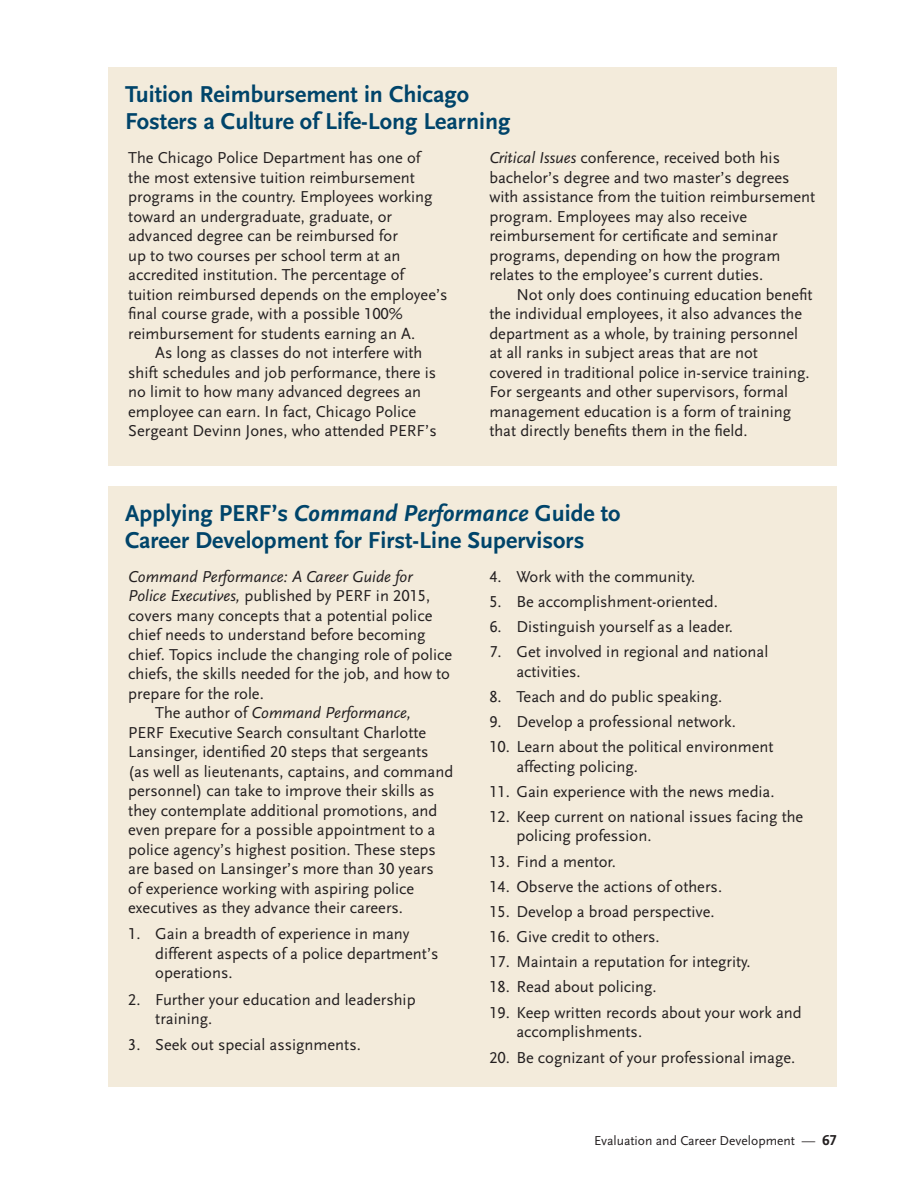
<style>
.page{position:relative;width:918px;height:1188px;background:#fff}
.page>*{position:absolute;margin:0;border:0;box-sizing:border-box;transform-origin:0 0}
.sidebar_-_title{font:700 24px/27px "Scala Sans LF";color:#00446a}
.sidebar_-_text{font:16.5px/19.5px "Scala Sans LF";color:#231f20}
.sidebar_-_text_no_in{font:16.5px/19.5px "Scala Sans LF";color:#231f20}
.t1{font:13.5px "Scala Sans LF";color:#231f20}
.s1{font-style:italic}
.s2{font-weight:700;font-size:15px}
</style>
<div class="page">
<div style="left:108px;top:68px;width:729px;height:398px;background:#f3ebdb"></div>
<div style="left:108px;top:486px;width:729px;height:601px;background:#f3ebdb"></div>
<p class="sidebar_-_title" style="left:125px;top:82px;width:386px">Tuition Reimbursement in Chicago<br>Fosters a Culture of Life-Long Learning</p>
<p class="sidebar_-_text_no_in" style="left:128px;top:148px;width:321px">The Chicago Police Department has one of<br>the most extensive tuition reimbursement programs in the country. Employees working toward an undergraduate, graduate, or advanced degree can be reimbursed for<br>up to two courses per school term at an accredited institution. The percentage of tuition reimbursed depends on the employee’s final course grade, with a possible 100% reimbursement for students earning an A.</p>
<p class="sidebar_-_text" style="left:128px;top:343px;width:310px;text-indent:27px">As long as classes do not interfere with shift schedules and job performance, there is no limit to how many advanced degrees an employee can earn. In fact, Chicago Police Sergeant Devinn Jones, who attended PERF’s</p>
<p class="sidebar_-_text" style="left:489px;top:148px;width:327px"><span class="s1">Critical Issues</span> conference, received both his bachelor’s degree and two master’s degrees with assistance from the tuition reimbursement program. Employees may also receive reimbursement for certificate and seminar programs, depending on how the program relates to the employee’s current duties.</p>
<p class="sidebar_-_text" style="left:489px;top:285px;width:325px;text-indent:27px">Not only does continuing education benefit the individual employees, it also advances the department as a whole, by training personnel at all ranks in subject areas that are not covered in traditional police in-service training.<br>For sergeants and other supervisors, formal management education is a form of training that directly benefits them in the field.</p>
<p class="sidebar_-_title" style="left:125px;top:500px;width:497px">Applying PERF’s <span class="s1">Command Performance</span> Guide to<br>Career Development for First-Line Supervisors</p>
<p class="sidebar_-_text_no_in" style="left:128px;top:567px;width:326px"><span class="s1">Command Performance: A Career Guide for Police Executives,</span> published by PERF in 2015, covers many concepts that a potential police chief needs to understand before becoming chief. Topics include the changing role of police chiefs, the skills needed for the job, and how to prepare for the role.</p>
<p class="sidebar_-_text" style="left:128px;top:703px;width:327px;text-indent:27px">The author of <span class="s1">Command Performance,<br></span>PERF Executive Search consultant Charlotte Lansinger, identified 20 steps that sergeants (as well as lieutenants, captains, and command personnel) can take to improve their skills as they contemplate additional promotions, and even prepare for a possible appointment to a police agency’s highest position. These steps are based on Lansinger’s more than 30 years<br>of experience working with aspiring police executives as they advance their careers.</p>
<p class="sidebar_-_text" style="left:155px;top:924px;width:285px;text-indent:-27px">1. Gain a breadth of experience in many different aspects of a police department’s operations.</p>
<p class="sidebar_-_text" style="left:155px;top:990px;width:262px;text-indent:-27px">2. Further your education and leadership training.</p>
<p class="sidebar_-_text" style="left:128px;top:1035px;width:234px">3. Seek out special assignments.</p>
<p class="sidebar_-_text" style="left:489px;top:567px;width:207px">4. Work with the community.</p>
<p class="sidebar_-_text" style="left:489px;top:592px;width:230px">5. Be accomplishment-oriented.</p>
<p class="sidebar_-_text" style="left:489px;top:617px;width:245px">6. Distinguish yourself as a leader.</p>
<p class="sidebar_-_text" style="left:516px;top:642px;width:254px;text-indent:-27px">7. Get involved in regional and national activities.</p>
<p class="sidebar_-_text" style="left:489px;top:687px;width:234px">8. Teach and do public speaking.</p>
<p class="sidebar_-_text" style="left:489px;top:712px;width:248px">9. Develop a professional network.</p>
<p class="sidebar_-_text" style="left:516px;top:737px;width:259px;text-indent:-27px">10. Learn about the political environment affecting policing.</p>
<p class="sidebar_-_text" style="left:489px;top:782px;width:287px">11. Gain experience with the news media.</p>
<p class="sidebar_-_text" style="left:516px;top:807px;width:289px;text-indent:-27px">12. Keep current on national issues facing the policing profession.</p>
<p class="sidebar_-_text" style="left:489px;top:852px;width:128px">13. Find a mentor.</p>
<p class="sidebar_-_text" style="left:489px;top:877px;width:234px">14. Observe the actions of others.</p>
<p class="sidebar_-_text" style="left:489px;top:902px;width:227px">15. Develop a broad perspective.</p>
<p class="sidebar_-_text" style="left:489px;top:927px;width:172px">16. Give credit to others.</p>
<p class="sidebar_-_text" style="left:489px;top:952px;width:263px">17. Maintain a reputation for integrity.</p>
<p class="sidebar_-_text" style="left:489px;top:978px;width:169px">18. Read about policing.</p>
<p class="sidebar_-_text" style="left:516px;top:1003px;width:287px;text-indent:-27px">19. Keep written records about your work and accomplishments.</p>
<p class="sidebar_-_text" style="left:489px;top:1049px;width:307px">20. Be cognizant of your professional image.</p>
<p class="t1" style="left:594px;top:1133px;width:244px">Evaluation and Career Development — <span class="s2">67</span></p>
</div>
